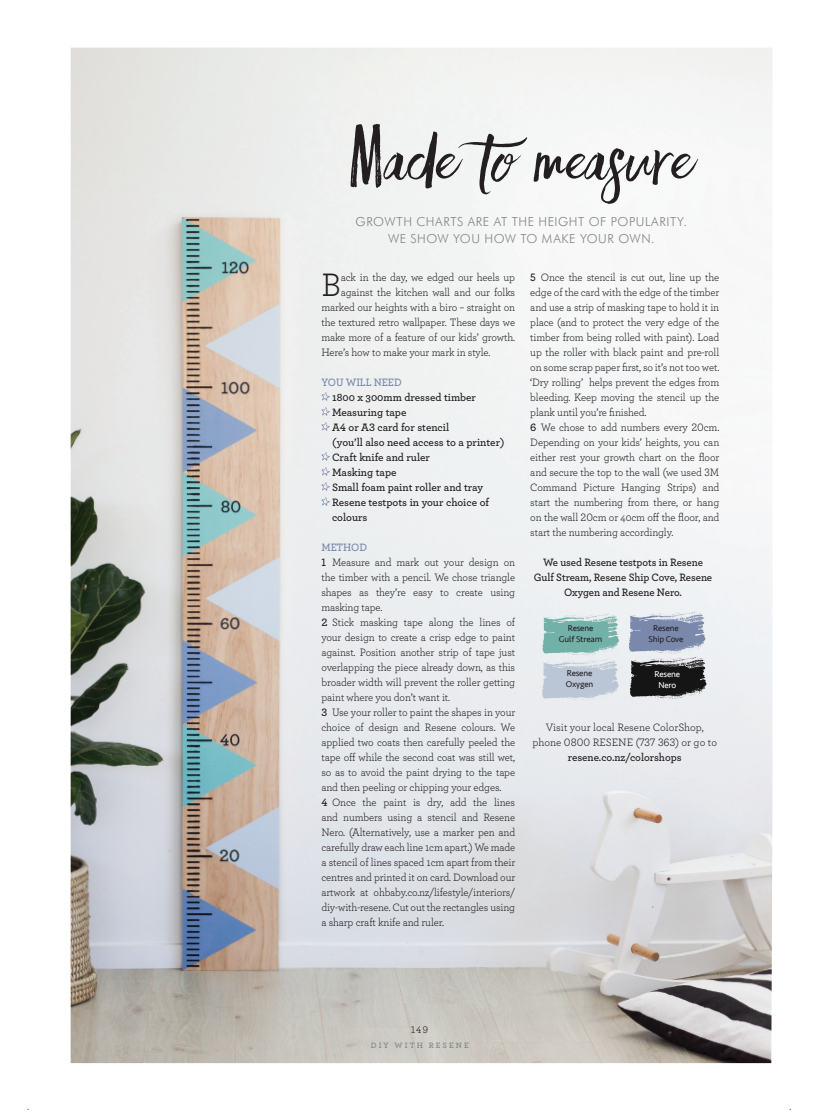
<style>
.page{position:relative;width:818px;height:1110px;background:#fff}
.page>*{position:absolute;margin:0;border:0;box-sizing:border-box;transform-origin:0 0}
.t1{font:60.88px "Faith And Glory One";letter-spacing:.01em;color:#231f20}
.t2{font:34px "Archer";color:#231f20;scale:.95 1}
.t3{font:300 12.5px/16.2px "Futura BT";letter-spacing:.045em;color:#808285;text-align:center}
.t4{font:11.25px/15px "Archer";letter-spacing:-.01em;color:#231f20;scale:.95 1}
.t5{font:600 11.25px/15px "Archer";letter-spacing:-.005em;color:#231f20}
.t6{font:600 11.25px/15px "Archer";letter-spacing:-.005em;color:#231f20;text-align:center;scale:.95 1}
.t7{font:11.25px/15px "Archer";letter-spacing:-.01em;color:#231f20;text-align:center}
.t8{font:600 11.25px "Archer";letter-spacing:-.01em;color:#7988ab;scale:.95 1}
.t9{font:10px "Archer";color:#231f20}
.t10{font:8.75px/11.2px "Seravek";letter-spacing:-.02em;color:#231f20;text-align:center}
.t11{font:8.75px/11.2px "Seravek";letter-spacing:-.02em;color:#fff;text-align:center}
.t12{font:600 8.12px "Archer";letter-spacing:.25em;color:#808285}
.s1{font-family:"Faith And Glory Two"}
.s2{font-weight:600;color:#7988ab}
.s3{font-weight:600}
</style>
<div class="page">
<img style="left:71px;top:48px;width:701px;height:1015px">
<svg style="left:321px;top:392px;width:9px;height:9px"></svg>
<svg style="left:321px;top:407px;width:9px;height:9px"></svg>
<svg style="left:321px;top:422px;width:9px;height:9px"></svg>
<svg style="left:321px;top:452px;width:9px;height:9px"></svg>
<svg style="left:321px;top:467px;width:9px;height:9px"></svg>
<svg style="left:321px;top:482px;width:9px;height:9px"></svg>
<svg style="left:321px;top:497px;width:9px;height:9px"></svg>
<svg style="left:542px;top:613px;width:77px;height:88px;background:#b1cbce"></svg>
<svg style="left:629px;top:611px;width:77px;height:88px;background:#7b818e"></svg>
<h1 class="t1" style="left:350px;top:120px;width:345px"><span class="s1">M</span>ade to measure</h1>
<p class="t3" style="left:355px;top:214px;width:333px">GROWTH CHARTS ARE AT THE HEIGHT OF POPULARITY.<br>WE SHOW YOU HOW TO MAKE YOUR OWN.</p>
<h2 class="t2" style="left:321px;top:261px;width:22px">B</h2>
<p class="t4" style="left:341px;top:269px;width:185px">ack in the day, we edged our heels up</p>
<p class="t4" style="left:341px;top:284px;width:185px">against the kitchen wall and our folks</p>
<p class="t4" style="left:321px;top:299px;width:205px">marked our heights with a biro – straight on</p>
<p class="t4" style="left:321px;top:314px;width:205px">the textured retro wallpaper. These days we</p>
<p class="t4" style="left:321px;top:329px;width:205px">make more of a feature of our kids’ growth.</p>
<p class="t4" style="left:321px;top:344px;width:179px">Here’s how to make your mark in style.</p>
<p class="t8" style="left:321px;top:373px;width:86px">YOU WILL NEED</p>
<p class="t5" style="left:332px;top:389px;width:174px">1800 x 300mm dressed timber<br>Measuring tape<br>A4 or A3 card for stencil<br>(you’ll also need access to a printer)<br>Craft knife and ruler<br>Masking tape<br>Small foam paint roller and tray<br>Resene testpots in your choice of colours</p>
<p class="t4" style="left:321px;top:539px;width:205px"><span class="s2">METHOD<br></span><span class="s3">1</span> Measure and mark out your design on the timber with a pencil. We chose triangle shapes as they’re easy to create using masking tape.<br><span class="s3">2</span> Stick masking tape along the lines of your design to create a crisp edge to paint against. Position another strip of tape just overlapping the piece already down, as this broader width will prevent the roller getting paint where you don’t want it.<br><span class="s3">3</span> Use your roller to paint the shapes in your choice of design and Resene colours. We applied two coats then carefully peeled the tape off while the second coat was still wet, so as to avoid the paint drying to the tape and then peeling or chipping your edges.<br><span class="s3">4</span> Once the paint is dry, add the lines and numbers using a stencil and Resene Nero. (Alternatively, use a marker pen and carefully draw each line 1cm apart.) We made a stencil of lines spaced 1cm apart from their centres and printed it on card. Download our artwork at ohbaby.co.nz/lifestyle/interiors/ diy-with-resene. Cut out the rectangles using a sharp craft knife and ruler.</p>
<p class="t4" style="left:530px;top:269px;width:200px"><span class="s3">5</span> Once the stencil is cut out, line up the edge of the card with the edge of the timber and use a strip of masking tape to hold it in place (and to protect the very edge of the timber from being rolled with paint). Load up the roller with black paint and pre-roll on some scrap paper first, so it’s not too wet. ‘Dry rolling’ helps prevent the edges from bleeding. Keep moving the stencil up the plank until you’re finished.<br><span class="s3">6</span> We chose to add numbers every 20cm.<br>Depending on your kids’ heights, you can either rest your growth chart on the floor and secure the top to the wall (we used 3M Command Picture Hanging Strips) and start the numbering from there, or hang on the wall 20cm or 40cm off the floor, and start the numbering accordingly.</p>
<p class="t6" style="left:534px;top:554px;width:189px">We used Resene testpots in Resene<br>Gulf Stream, Resene Ship Cove, Resene<br>Oxygen and Resene Nero.</p>
<p class="t10" style="left:559px;top:622px;width:45px">Resene<br>Gulf Stream</p>
<p class="t10" style="left:566px;top:667px;width:29px;text-align:left">Resene<br>Oxygen</p>
<p class="t11" style="left:654px;top:668px;width:27px">Resene<br>Nero</p>
<p class="t10" style="left:648px;top:622px;width:36px">Resene<br>Ship Cove</p>
<p class="t7" style="left:532px;top:719px;width:186px">Visit your local Resene ColorShop, phone 0800 RESENE (737 363) or go to</p>
<p class="t5" style="left:568px;top:749px;width:115px">resene.co.nz/colorshops</p>
<p class="t9" style="left:411px;top:1023px;width:19px">149</p>
<p class="t12" style="left:371px;top:1039px;width:100px">DIY WITH RESENE</p>
</div>
